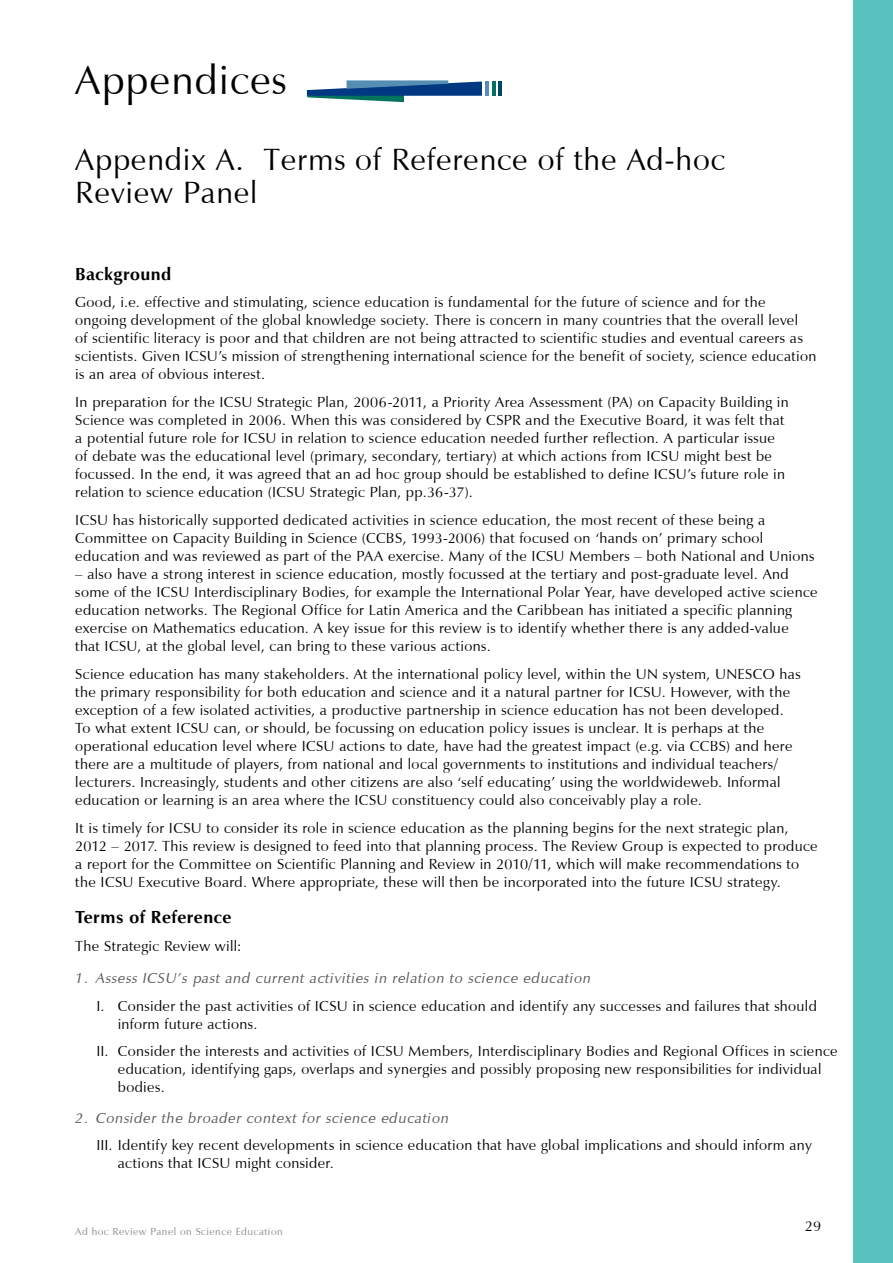
<style>
.page{position:relative;width:893px;height:1263px;background:#fff}
.page>*{position:absolute;margin:0;border:0;box-sizing:border-box;transform-origin:0 0}
.t1{font:42px "Vera Humana 95";letter-spacing:.025em;color:#000}
.t2{font:31.5px/33px "Vera Humana 95";letter-spacing:.025em;color:#000}
.t3{font:700 18px "Vera Humana 95";letter-spacing:.025em;color:#000}
.t4{font:15px/18px "Vera Humana 95";letter-spacing:.025em;color:#000}
.t5{font:italic 15px "Vera Humana 95";letter-spacing:.05em;color:#58585a}
.t6{font:10.5px "Vera Humana 95";letter-spacing:.05em;color:#87888a}
</style>
<div class="page">
<div style="left:853px;top:0;width:40px;height:1263px;background:#59c1be"></div>
<svg style="left:307px;top:80px;width:175px;height:22px"></svg>
<hr style="left:485px;top:82px;width:4px;height:14px;background:#558db3">
<hr style="left:492px;top:82px;width:4px;height:14px;background:#00725d">
<hr style="left:498px;top:82px;width:4px;height:14px;background:#004666">
<h1 class="t1" style="left:75px;top:55px;width:213px">Appendices</h1>
<h2 class="t2" style="left:75px;top:143px;width:651px">Appendix A. Terms of Reference of the Ad-hoc<br>Review Panel</h2>
<p class="t3" style="left:75px;top:263px;width:98px">Background</p>
<p class="t4" style="left:75px;top:293px;width:743px">Good, i.e. effective and stimulating, science education is fundamental for the future of science and for the ongoing development of the global knowledge society. There is concern in many countries that the overall level<br>of scientific literacy is poor and that children are not being attracted to scientific studies and eventual careers as scientists. Given ICSU’s mission of strengthening international science for the benefit of society, science education is an area of obvious interest.</p>
<p class="t4" style="left:75px;top:393px;width:715px">In preparation for the ICSU Strategic Plan, 2006-2011, a Priority Area Assessment (PA) on Capacity Building in Science was completed in 2006. When this was considered by CSPR and the Executive Board, it was felt that a potential future role for ICSU in relation to science education needed further reflection. A particular issue of debate was the educational level (primary, secondary, tertiary) at which actions from ICSU might best be focussed. In the end, it was agreed that an ad hoc group should be established to define ICSU’s future role in relation to science education (ICSU Strategic Plan, pp.36-37).</p>
<p class="t4" style="left:75px;top:511px;width:741px">ICSU has historically supported dedicated activities in science education, the most recent of these being a<br>Committee on Capacity Building in Science (CCBS, 1993-2006) that focused on ‘hands on’ primary school education and was reviewed as part of the PAA exercise. Many of the ICSU Members – both National and Unions</p>
<p class="t4" style="left:75px;top:565px;width:744px">– also have a strong interest in science education, mostly focussed at the tertiary and post-graduate level. And some of the ICSU Interdisciplinary Bodies, for example the International Polar Year, have developed active science education networks. The Regional Office for Latin America and the Caribbean has initiated a specific planning exercise on Mathematics education. A key issue for this review is to identify whether there is any added-value<br>that ICSU, at the global level, can bring to these various actions.</p>
<p class="t4" style="left:75px;top:665px;width:727px">Science education has many stakeholders. At the international policy level, within the UN system, UNESCO has the primary responsibility for both education and science and it a natural partner for ICSU. However, with the exception of a few isolated activities, a productive partnership in science education has not been developed.<br>To what extent ICSU can, or should, be focussing on education policy issues is unclear. It is perhaps at the operational education level where ICSU actions to date, have had the greatest impact (e.g. via CCBS) and here there are a multitude of players, from national and local governments to institutions and individual teachers/ lecturers. Increasingly, students and other citizens are also ‘self educating’ using the worldwideweb. Informal education or learning is an area where the ICSU constituency could also conceivably play a role.</p>
<p class="t4" style="left:75px;top:818px;width:744px">It is timely for ICSU to consider its role in science education as the planning begins for the next strategic plan, 2012 – 2017. This review is designed to feed into that planning process. The Review Group is expected to produce a report for the Committee on Scientific Planning and Review in 2010/11, which will make recommendations to the ICSU Executive Board. Where appropriate, these will then be incorporated into the future ICSU strategy.</p>
<p class="t3" style="left:75px;top:906px;width:158px">Terms of Reference</p>
<p class="t4" style="left:75px;top:937px;width:168px">The Strategic Review will:</p>
<p class="t5" style="left:75px;top:969px;width:517px">1. Assess ICSU’s past and current activities in relation to science education</p>
<p class="t4" style="left:118px;top:997px;width:701px;text-indent:-21px">I. Consider the past activities of ICSU in science education and identify any successes and failures that should inform future actions.</p>
<p class="t4" style="left:118px;top:1041px;width:721px;text-indent:-21px">II. Consider the interests and activities of ICSU Members, Interdisciplinary Bodies and Regional Offices in science education, identifying gaps, overlaps and synergies and possibly proposing new responsibilities for individual bodies.</p>
<p class="t5" style="left:75px;top:1108px;width:375px">2. Consider the broader context for science education</p>
<p class="t4" style="left:118px;top:1136px;width:696px;text-indent:-21px">III. Identify key recent developments in science education that have global implications and should inform any actions that ICSU might consider.</p>
<p class="t6" style="left:75px;top:1225px;width:209px">Ad hoc Review Panel on Science Education</p>
<p class="t4" style="left:805px;top:1217px;width:18px">29</p>
</div>
